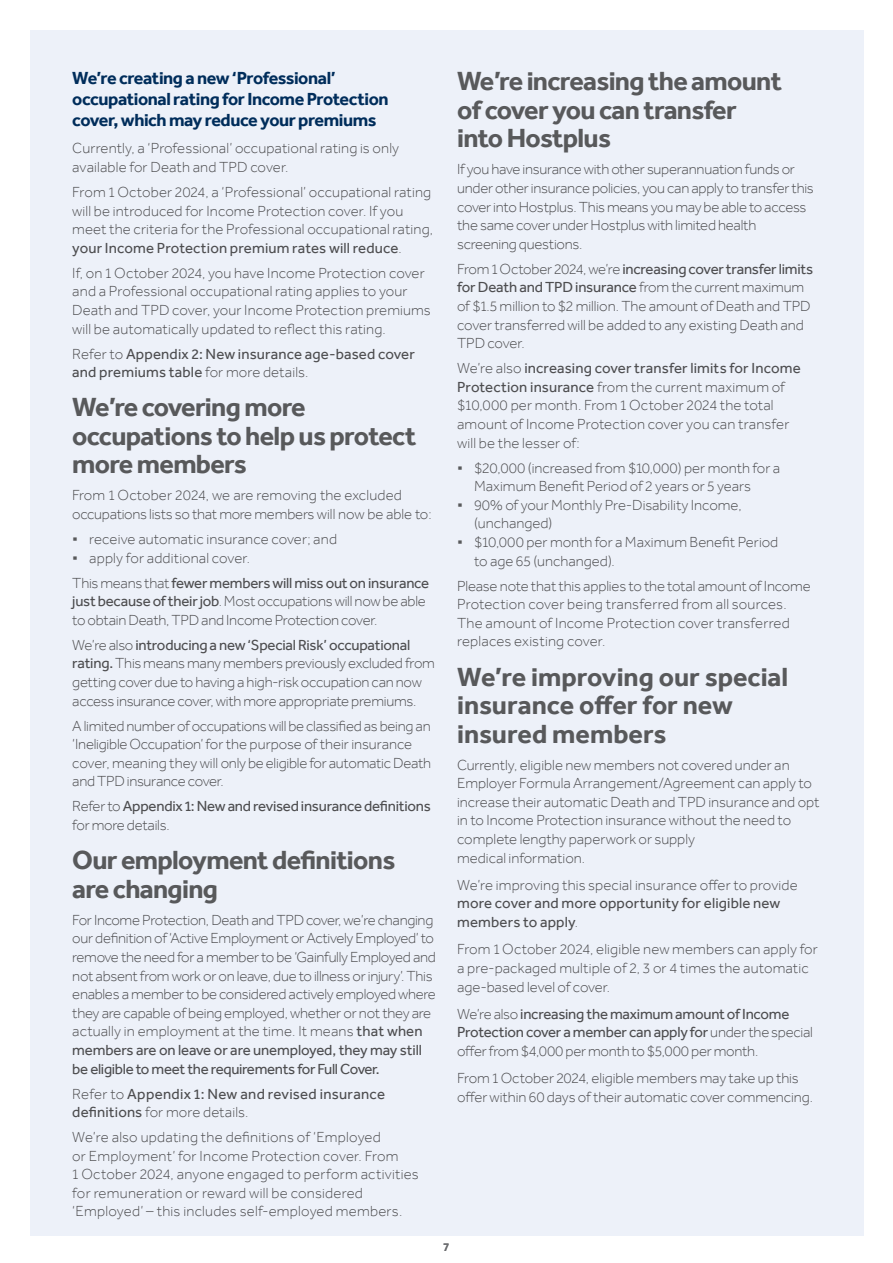
<style>
.page{position:relative;width:893px;height:1263px;background:#fff}
.page>*{position:absolute;margin:0;border:0;box-sizing:border-box;transform-origin:0 0}
.t1{font:700 27px/28.5px "Effra";letter-spacing:-.025em;color:#58595b}
.t2{font:700 27px/28.5px "Effra";color:#58595b}
.t3{font:700 18px/21px "Effra";letter-spacing:-.025em;color:#002d5b}
.t4{font:300 15px/18.6px "Effra";letter-spacing:-.005em;color:#4d4d4f}
.t5{font:15px/18.6px "Effra";color:#4d4d4f}
.t6{font:300 15px/18.6px "Effra";letter-spacing:.015em;color:#4d4d4f}
.t7{font:15px/18.6px "Effra";letter-spacing:.02em;color:#4d4d4f}
.t8{font:500 12px "Effra";color:#6d6e71}
.s1{font-weight:400}
.s2{font-weight:300}
.s3{font-weight:700;font-size:21px;color:#58595b}
</style>
<div class="page">
<div style="left:30px;top:30px;width:833px;height:1205px;background:#edf1f9"></div>
<p class="t3" style="left:72px;top:68px;width:318px">We’re creating a new ‘Professional’ occupational rating for Income Protection cover, which may reduce your premiums</p>
<p class="t4" style="left:72px;top:139px;width:328px">Currently, a ‘Professional’ occupational rating is only available for Death and TPD cover.</p>
<p class="t4" style="left:72px;top:182px;width:362px">From 1 October 2024, a ‘Professional’ occupational rating will be introduced for Income Protection cover. If you meet the criteria for the Professional occupational rating, <span class="s1">your Income Protection premium rates will reduce</span>.</p>
<p class="t4" style="left:72px;top:263px;width:360px">If, on 1 October 2024, you have Income Protection cover and a Professional occupational rating applies to your Death and TPD cover, your Income Protection premiums will be automatically updated to reflect this rating.</p>
<p class="t5" style="left:72px;top:344px;width:344px"><span class="s2">Refer to</span> Appendix 2: New insurance age-based cover and premiums table <span class="s2">for more details.</span></p>
<h1 class="t1" style="left:72px;top:393px;width:346px">We’re covering more occupations to help us protect more members</h1>
<p class="t4" style="left:72px;top:486px;width:361px">From 1 October 2024, we are removing the excluded occupations lists so that more members will now be able to:</p>
<p class="t4" style="left:72px;top:529px;width:266px"><span class="s3">·</span> receive automatic insurance cover; and <span class="s3">·</span> apply for additional cover.</p>
<p class="t4" style="left:72px;top:573px;width:358px">This means that <span class="s1">fewer members will miss out on insurance just because of their job</span>. Most occupations will now be able to obtain Death, TPD and Income Protectioncover.</p>
<p class="t4" style="left:72px;top:635px;width:364px">We’re also <span class="s1">introducing a new ‘Special Risk’ occupational rating.</span> This means many members previously excluded from getting cover due to having a high-risk occupation can now access insurance cover, with more appropriatepremiums.</p>
<p class="t4" style="left:72px;top:716px;width:360px">A limited number of occupations will be classified as being an ‘Ineligible Occupation’ for the purpose of their insurance cover, meaning they will only be eligible for automatic Death and TPD insurancecover.</p>
<p class="t5" style="left:72px;top:797px;width:360px"><span class="s2">Refer to</span> Appendix 1: New and revised insurance definitions <span class="s2">for moredetails.</span></p>
<h1 class="t1" style="left:72px;top:845px;width:325px">Our employment definitions are changing</h1>
<p class="t4" style="left:72px;top:910px;width:365px">For Income Protection, Death and TPD cover, we’re changing our definition of ‘Active Employment or Actively Employed’ to remove the need for a member to be ‘Gainfully Employed and not absent from work or on leave, due to illness or injury’. This enables a member to be considered actively employed where they are capable of being employed, whether or not they are actually in employment at the time. It means <span class="s1">that when members are on leave or are unemployed, they may still be eligible to meet the requirements for Full Cover.</span></p>
<p class="t7" style="left:72px;top:1084px;width:314px"><span class="s2">Refer to</span> Appendix 1: New and revised insurance definitions <span class="s2">for more details.</span></p>
<p class="t6" style="left:72px;top:1127px;width:348px">We’re also updating the definitions of ‘Employed<br>or Employment’ for Income Protection cover. From<br>1 October 2024, anyone engaged to perform activities for remuneration or reward will be considered ‘Employed’ – this includes self-employed members.</p>
<h1 class="t1" style="left:457px;top:67px;width:326px">We’re increasing the amount of cover you can transfer into Hostplus</h1>
<p class="t4" style="left:457px;top:160px;width:358px">If you have insurance with other superannuation funds or under other insurance policies, you can apply to transfer this cover into Hostplus. This means you may be able to access the same cover under Hostplus with limited health screeningquestions.</p>
<p class="t4" style="left:457px;top:259px;width:358px">From 1 October 2024, we’re <span class="s1">increasing cover transfer limits for Death and TPD insurance</span> from the current maximum of $1.5 million to $2 million. The amount of Death and TPD cover transferred will be added to any existing Death and TPD cover.</p>
<p class="t4" style="left:457px;top:359px;width:345px">We’re also <span class="s1">increasing cover transfer limits for Income Protection insurance</span> from the current maximum of $10,000 per month. From 1 October 2024 the total amount of Income Protection cover you can transfer will be the lesser of:</p>
<p class="t4" style="left:457px;top:458px;width:325px"><span class="s3">·</span> $20,000 (increased from $10,000) per month for a</p>
<p class="t4" style="left:474px;top:477px;width:278px">Maximum Benefit Period of 2 years or 5 years</p>
<p class="t4" style="left:457px;top:495px;width:286px"><span class="s3">·</span> 90% of your Monthly Pre-Disability Income,</p>
<p class="t4" style="left:474px;top:514px;width:80px">(unchanged)</p>
<p class="t4" style="left:457px;top:532px;width:323px"><span class="s3">·</span> $10,000 per month for a Maximum Benefit Period</p>
<p class="t4" style="left:474px;top:551px;width:142px">to age 65 (unchanged).</p>
<p class="t4" style="left:457px;top:576px;width:355px">Please note that this applies to the total amount of Income Protection cover being transferred from all sources.<br>The amount of Income Protection cover transferred replaces existing cover.</p>
<h1 class="t2" style="left:457px;top:662px;width:333px">We’re improving our special insurance offer for new insured members</h1>
<p class="t4" style="left:457px;top:755px;width:364px">Currently, eligible new members not covered under an Employer Formula Arrangement/Agreement can apply to increase their automatic Death and TPD insurance and opt in to Income Protection insurance without the need to complete lengthy paperwork or supply<br>medical information.</p>
<p class="t4" style="left:457px;top:875px;width:342px">We’re improving this special insurance offer to provide</p>
<p class="t5" style="left:457px;top:894px;width:325px">more cover and more opportunity for eligible new members to apply<span class="s2">.</span></p>
<p class="t4" style="left:457px;top:940px;width:362px">From 1 October 2024, eligible new members can apply for a pre-packaged multiple of 2, 3 or 4 times the automatic age-based level of cover.</p>
<p class="t5" style="left:457px;top:1004px;width:357px"><span class="s2">We’re also</span> increasing the maximum amount of Income<br>Protection cover a member can apply for <span class="s2">under the special offer from $4,000 per month to $5,000 permonth.</span></p>
<p class="t4" style="left:457px;top:1069px;width:357px">From 1 October 2024, eligible members may take up this offer within 60 days of their automatic cover commencing.</p>
<p class="t8" style="left:444px;top:1239px;width:7px">7</p>
</div>
